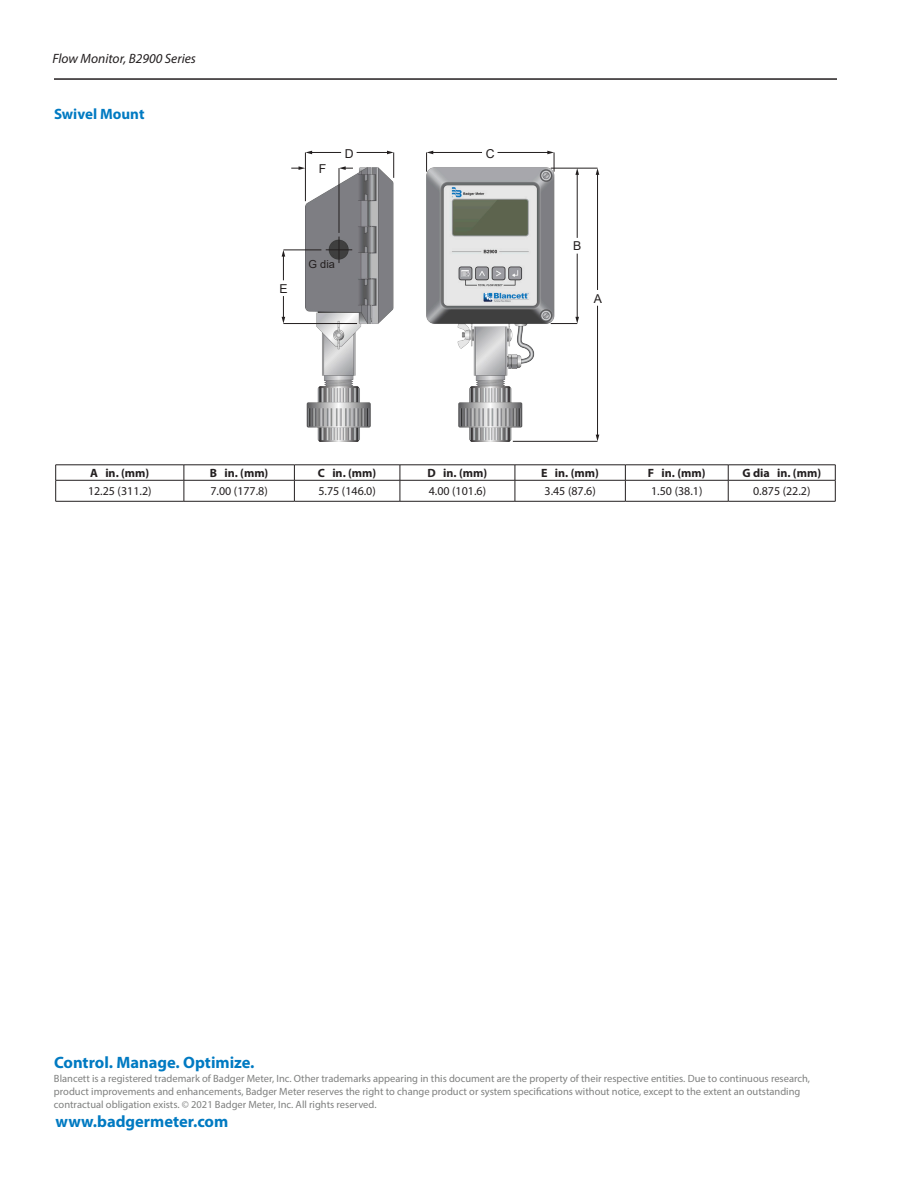
<style>
.page{position:relative;width:918px;height:1188px;background:#fff}
.page>*{position:absolute;margin:0;border:0;box-sizing:border-box;transform-origin:0 0}
.t1{font:700 16.5px "Myriad Pro";color:#007ac2}
.Heading_2{font:700 15px "Myriad Pro";color:#007ac2}
.t2{font:italic 13.5px "Myriad Pro";color:#231f20}
.t3{font:12.3px "Arial";color:#231f1f}
.Table_text_center{font:12px "Myriad Pro";color:#231f20}
.Table_head_center{font:700 12px "Myriad Pro";color:#231f20}
.t4{font:11.1px "Arial";color:#231f1f}
.t5{font:10.5px/13.2px "Myriad Pro";color:#7f807f}
</style>
<div class="page">
<hr style="left:54px;top:78px;width:783px;height:2px;background:#231f20">
<img style="left:305px;top:150px;width:266px;height:291px">
<hr style="left:432px;top:152px;width:50px;height:1px;background:#231f1f">
<svg style="left:426px;top:151px;width:7px;height:21px"></svg>
<hr style="left:498px;top:152px;width:51px;height:1px;background:#231f1f">
<svg style="left:547px;top:151px;width:8px;height:21px"></svg>
<hr style="left:305px;top:152px;width:1px;height:49px;background:#231f1f">
<hr style="left:311px;top:152px;width:30px;height:1px;background:#231f1f">
<svg style="left:305px;top:151px;width:7px;height:3px"></svg>
<hr style="left:357px;top:152px;width:31px;height:1px;background:#231f1f">
<svg style="left:387px;top:151px;width:7px;height:27px"></svg>
<hr style="left:551px;top:168px;width:47px;height:1px;background:#231f1f">
<hr style="left:577px;top:174px;width:1px;height:64px;background:#231f1f">
<svg style="left:575px;top:168px;width:4px;height:7px"></svg>
<hr style="left:577px;top:254px;width:1px;height:64px;background:#231f1f">
<svg style="left:551px;top:317px;width:28px;height:7px"></svg>
<hr style="left:513px;top:441px;width:85px;height:1px;background:#231f1f">
<hr style="left:597px;top:174px;width:1px;height:116px;background:#231f1f">
<svg style="left:596px;top:168px;width:3px;height:7px"></svg>
<hr style="left:597px;top:306px;width:1px;height:130px;background:#231f1f">
<svg style="left:596px;top:435px;width:3px;height:6px"></svg>
<hr style="left:283px;top:249px;width:38px;height:1px;background:#231f1f">
<hr style="left:283px;top:323px;width:74px;height:1px;background:#231f1f">
<svg style="left:282px;top:250px;width:3px;height:30px"></svg>
<svg style="left:282px;top:296px;width:3px;height:28px"></svg>
<svg style="left:326px;top:237px;width:26px;height:26px"></svg>
<hr style="left:339px;top:168px;width:1px;height:65px;background:#231f1f">
<svg style="left:291px;top:166px;width:14px;height:4px"></svg>
<svg style="left:339px;top:166px;width:14px;height:4px"></svg>
<hr style="left:56px;top:465px;width:128px;height:1px;background:#231f20">
<hr style="left:184px;top:465px;width:110px;height:1px;background:#231f20">
<hr style="left:294px;top:465px;width:106px;height:1px;background:#231f20">
<hr style="left:400px;top:465px;width:115px;height:1px;background:#231f20">
<hr style="left:515px;top:465px;width:110px;height:1px;background:#231f20">
<hr style="left:625px;top:465px;width:103px;height:1px;background:#231f20">
<hr style="left:728px;top:465px;width:107px;height:1px;background:#231f20">
<hr style="left:56px;top:480px;width:128px;height:1px;background:#231f20">
<svg style="left:55px;top:465px;width:1px;height:36px"></svg>
<hr style="left:184px;top:480px;width:110px;height:1px;background:#231f20">
<svg style="left:184px;top:465px;width:1px;height:36px"></svg>
<hr style="left:294px;top:480px;width:106px;height:1px;background:#231f20">
<svg style="left:294px;top:465px;width:1px;height:36px"></svg>
<hr style="left:400px;top:480px;width:115px;height:1px;background:#231f20">
<svg style="left:400px;top:465px;width:1px;height:36px"></svg>
<hr style="left:515px;top:480px;width:110px;height:1px;background:#231f20">
<svg style="left:515px;top:465px;width:1px;height:36px"></svg>
<hr style="left:625px;top:480px;width:103px;height:1px;background:#231f20">
<svg style="left:625px;top:465px;width:1px;height:36px"></svg>
<hr style="left:728px;top:480px;width:107px;height:1px;background:#231f20">
<svg style="left:728px;top:465px;width:1px;height:36px"></svg>
<svg style="left:835px;top:465px;width:1px;height:36px"></svg>
<hr style="left:56px;top:501px;width:128px;height:1px;background:#231f20">
<hr style="left:184px;top:501px;width:110px;height:1px;background:#231f20">
<hr style="left:294px;top:501px;width:106px;height:1px;background:#231f20">
<hr style="left:400px;top:501px;width:115px;height:1px;background:#231f20">
<hr style="left:515px;top:501px;width:110px;height:1px;background:#231f20">
<hr style="left:625px;top:501px;width:103px;height:1px;background:#231f20">
<hr style="left:728px;top:501px;width:107px;height:1px;background:#231f20">
<p class="t2" style="left:52px;top:50px;width:145px">Flow Monitor, B2900 Series</p>
<p class="Heading_2" style="left:54px;top:104px;width:92px">Swivel Mount</p>
<p class="t3" style="left:319px;top:161px;width:9px">F</p>
<p class="t3" style="left:345px;top:145px;width:10px">D</p>
<p class="t3" style="left:486px;top:145px;width:10px">C</p>
<p class="t3" style="left:279px;top:280px;width:10px">E</p>
<p class="t4" style="left:309px;top:257px;width:28px">G dia</p>
<p class="t3" style="left:573px;top:238px;width:10px">B</p>
<p class="t3" style="left:594px;top:290px;width:10px">A</p>
<p class="Table_head_center" style="left:90px;top:465px;width:61px">A in. (mm)</p>
<p class="Table_head_center" style="left:210px;top:465px;width:60px">B in. (mm)</p>
<p class="Table_head_center" style="left:318px;top:465px;width:60px">C in. (mm)</p>
<p class="Table_head_center" style="left:428px;top:465px;width:61px">D in. (mm)</p>
<p class="Table_head_center" style="left:541px;top:465px;width:59px">E in. (mm)</p>
<p class="Table_head_center" style="left:648px;top:465px;width:59px">F in. (mm)</p>
<p class="Table_head_center" style="left:742px;top:465px;width:80px">G dia in. (mm)</p>
<p class="Table_text_center" style="left:88px;top:484px;width:65px">12.25 (311.2)</p>
<p class="Table_text_center" style="left:210px;top:484px;width:59px">7.00 (177.8)</p>
<p class="Table_text_center" style="left:318px;top:484px;width:59px">5.75 (146.0)</p>
<p class="Table_text_center" style="left:429px;top:484px;width:59px">4.00 (101.6)</p>
<p class="Table_text_center" style="left:545px;top:484px;width:53px">3.45 (87.6)</p>
<p class="Table_text_center" style="left:651px;top:484px;width:53px">1.50 (38.1)</p>
<p class="Table_text_center" style="left:753px;top:484px;width:59px">0.875 (22.2)</p>
<h1 class="t1" style="left:54px;top:1051px;width:202px">Control. Manage. Optimize.</h1>
<p class="t5" style="left:54px;top:1071px;width:758px">Blancett is a registered trademark of Badger Meter, Inc. Other trademarks appearing in this document are the property of their respective entities. Due to continuous research, product improvements and enhancements, Badger Meter reserves the right to change product or system specifications without notice, except to the extent an outstanding contractual obligation exists. © 2021 Badger Meter, Inc. All rights reserved.</p>
<h1 class="t1" style="left:56px;top:1111px;width:174px">www.badgermeter.com</h1>
</div>
